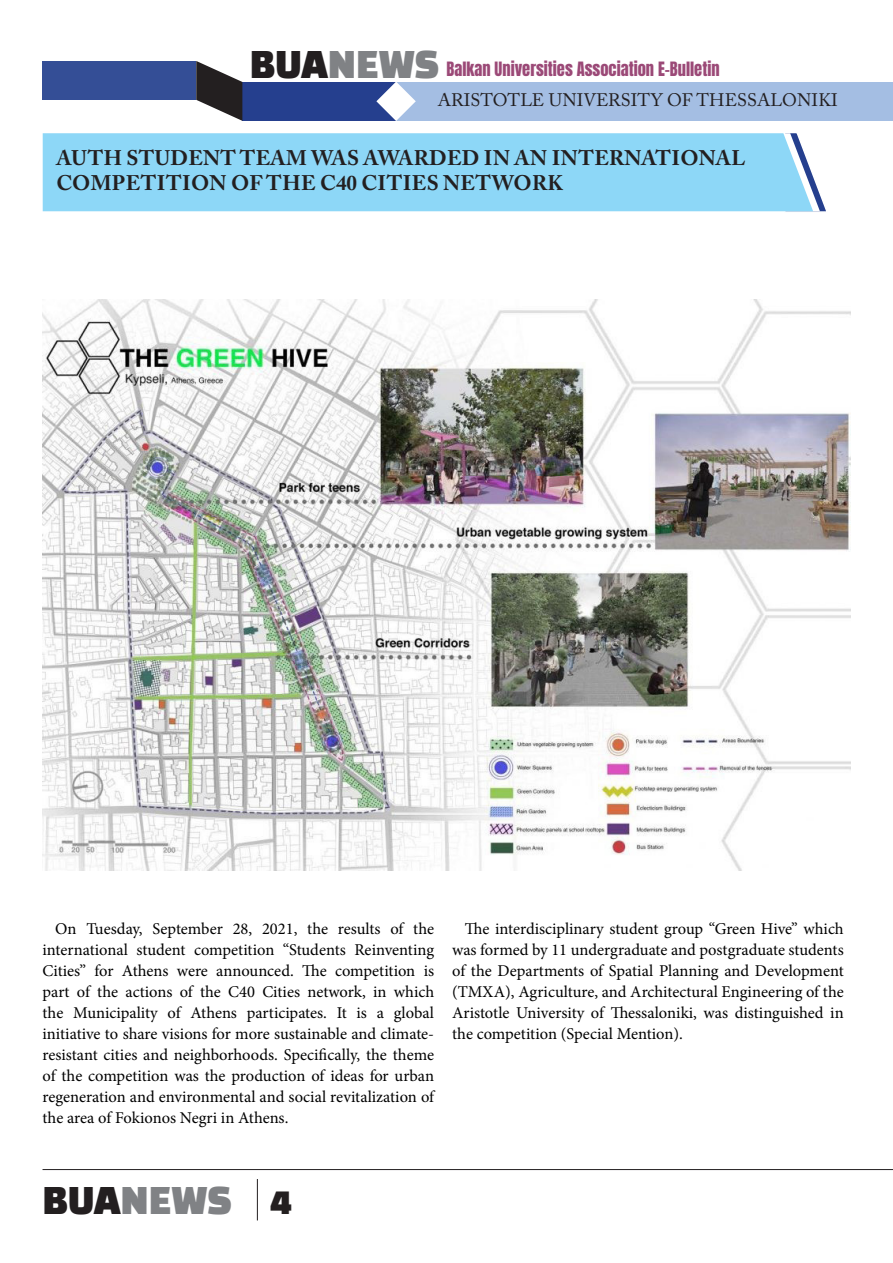
<style>
.page{position:relative;width:893px;height:1263px;background:#fff}
.page>*{position:absolute;margin:0;border:0;box-sizing:border-box;transform-origin:0 0}
.t1{font:36px "Black Han Sans";color:#231f20}
.İçerik_Metin{font:700 21px/25.2px "Adobe Caslon Pro";letter-spacing:.015em;color:#231f20}
.İçerik_Metin-2{font:18px "Adobe Caslon Pro";letter-spacing:.005em;color:#231f20}
.İçerik_Metin-3{font:16.5px/21px "Minion Pro";color:#000;text-align:justify}
.t2{font:16.5px "Anton";color:#9b4977}
.s1{font-family:"Black Han Sans";font-size:36px;color:#231f20}
.s2{font-family:"Black Han Sans";font-size:36px;color:#808285}
.s3{color:#808285}
</style>
<div class="page">
<div style="left:43px;top:61px;width:153px;height:39px;background:#344e96"></div>
<div style="left:242px;top:82px;width:154px;height:39px;background:#253f8e"></div>
<div style="left:396px;top:82px;width:497px;height:39px;background:#a4bee3"></div>
<svg style="left:196px;top:61px;width:46px;height:60px"></svg>
<svg style="left:376px;top:82px;width:40px;height:39px"></svg>
<hr style="left:257px;top:1179px;width:1px;height:41px;background:#231f20">
<hr style="left:43px;top:1169px;width:850px;height:1px;background:#231f20">
<svg style="left:781px;top:177px;width:45px;height:35px"></svg>
<div style="left:43px;top:133px;width:770px;height:78px;background:#8dd7f7"></div>
<img style="left:43px;top:299px;width:807px;height:571px">
<p class="t2" style="left:250px;top:61px;width:471px"><span class="s1">BUA</span><span class="s2">NEWS</span> Balkan Universities Association E-Bulletin</p>
<p class="İçerik_Metin-2" style="left:438px;top:90px;width:401px">ARISTOTLE UNIVERSITY OF THESSALONIKI</p>
<p class="İçerik_Metin" style="left:57px;top:145px;width:690px">AUTH STUDENT TEAM WAS AWARDED IN AN INTERNATIONAL<br>COMPETITION OF THE C40 CITIES NETWORK</p>
<p class="İçerik_Metin-3" style="left:43px;top:918px;width:393px;text-indent:13px">On Tuesday, September 28, 2021, the results of the international student competition “Students Reinventing Cities” for Athens were announced. The competition is part of the actions of the C40 Cities network, in which the Municipality of Athens participates. It is a global initiative to share visions for more sustainable and climate&shy;resistant cities and neighborhoods. Specifically, the theme of the competition was the production of ideas for urban regeneration and environmental and social revitalization of the area of Fokionos Negri in Athens.</p>
<p class="İçerik_Metin-3" style="left:452px;top:918px;width:393px;text-indent:13px">The interdisciplinary student group “Green Hive” which was formed by 11 undergraduate and postgraduate students of the Departments of Spatial Planning and Development (TMXA), Agriculture, and Architectural Engineering of the Aristotle University of Thessaloniki, was distinguished in the competition (Special Mention).</p>
<h1 class="t1" style="left:43px;top:1184px;width:251px">BUA<span class="s3">NEWS</span> 4</h1>
</div>
